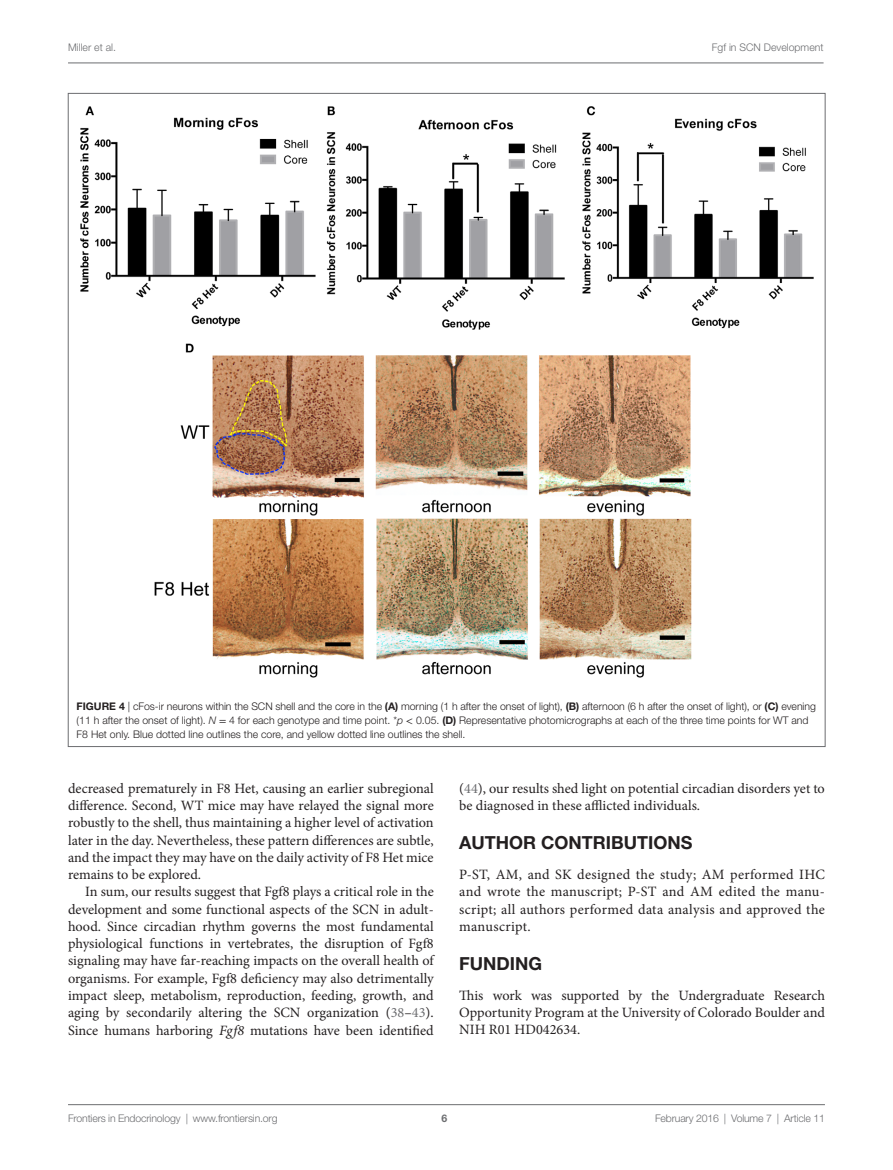
<style>
.page{position:relative;width:893px;height:1170px;background:#fff}
.page>*{position:absolute;margin:0;border:0;box-sizing:border-box;transform-origin:0 0}
.t1{font:700 18px "Helvetica Neue LT Std";color:#231f20}
.t2{font:14.25px/17.2px "Minion Pro";color:#231f20;text-align:justify}
.t3{font:300 10.5px/14.2px "Helvetica Neue LT Std";color:#231f20}
.t4{font:300 10.5px "Helvetica Neue LT Std";letter-spacing:-.015em;color:#6c6d70}
.t5{font:700 10.5px "Helvetica Neue LT Std";color:#6c6d70}
.s1{font-weight:700}
.s2{font-style:italic}
.s3{font-family:"STIX General";font-weight:400}
.s4{color:#6c6d70}
</style>
<div class="page">
<img style="left:80px;top:106px;width:734px;height:572px">
<hr style="left:68px;top:1104px;width:757px;height:1px;background:#6c6d70">
<hr style="left:68px;top:63px;width:756px;height:1px;background:#6c6d70">
<p class="t4" style="left:68px;top:41px;width:50px">Miller et al.</p>
<p class="t4" style="left:712px;top:41px;width:113px">Fgf in SCN Development</p>
<p class="t3" style="left:77px;top:698px;width:741px"><span class="s1">FIG URE 4</span> | cFos-ir neurons within the SCN shell and the core in the <span class="s1">(A)</span> morning (1 h after the onset of light), <span class="s1">(B)</span> afternoon (6 h after the onset of light), or <span class="s1">(C)</span> evening (11 h after the onset of light). <span class="s2">N</span> <span class="s3">=</span> 4 for each genotype and time point. *<span class="s2">p</span> <span class="s3">&lt;</span> 0.05. <span class="s1">(D)</span> Representative photomicrographs at each of the three time points for WT and<br>F8 Het only. Blue dotted line outlines the core, and yellow dotted line outlines the shell.</p>
<p class="t2" style="left:68px;top:779px;width:367px">decreased prematurely in F8 Het, causing an earlier subregional difference. Second, WT mice may have relayed the signal more robustly to the shell, thus maintaining a higher level of activation later in the day. Nevertheless, these pattern differences are subtle, and the impact they may have on the daily activity of F8 Het mice remains to be explored.</p>
<p class="t2" style="left:68px;top:883px;width:367px;text-indent:17px">In sum, our results suggest that Fgf8 plays a critical role in the development and some functional aspects of the SCN in adult&shy;hood. Since circadian rhythm governs the most fundamental physiological functions in vertebrates, the disruption of Fgf8 signaling may have far-reaching impacts on the overall health of organisms. For example, Fgf8 deficiency may also detrimentally impact sleep, metabolism, reproduction, feeding, growth, and aging by secondarily altering the SCN organization (<span class="s4">38</span>–<span class="s4">43</span>).<br>Since humans harboring <span class="s2">Fgf8</span> mutations have been identified</p>
<p class="t2" style="left:459px;top:779px;width:367px">(<span class="s4">44</span>), our results shed light on potential circadian disorders yet to be diagnosed in these afflicted individuals.</p>
<p class="t1" style="left:459px;top:831px;width:221px">AUTHOR CONTRI BUTIONS</p>
<p class="t2" style="left:459px;top:865px;width:367px">P-ST, AM, and SK designed the study; AM performed IHC and wrote the manuscript; P-ST and AM edited the manu&shy;script; all authors performed data analysis and approved the manuscript.</p>
<p class="t1" style="left:459px;top:952px;width:62px">FUNDING</p>
<p class="t2" style="left:459px;top:986px;width:367px">This work was supported by the Undergraduate Research Opportunity Program at the University of Colorado Boulder and NIH R01 HD042634.</p>
<p class="t4" style="left:68px;top:1111px;width:211px">Frontiers in Endocrinology | www.frontiersin.org</p>
<p class="t5" style="left:441px;top:1111px;width:7px">6</p>
<p class="t4" style="left:655px;top:1111px;width:171px">February 2016 | Volume 7 | Article 11</p>
</div>
